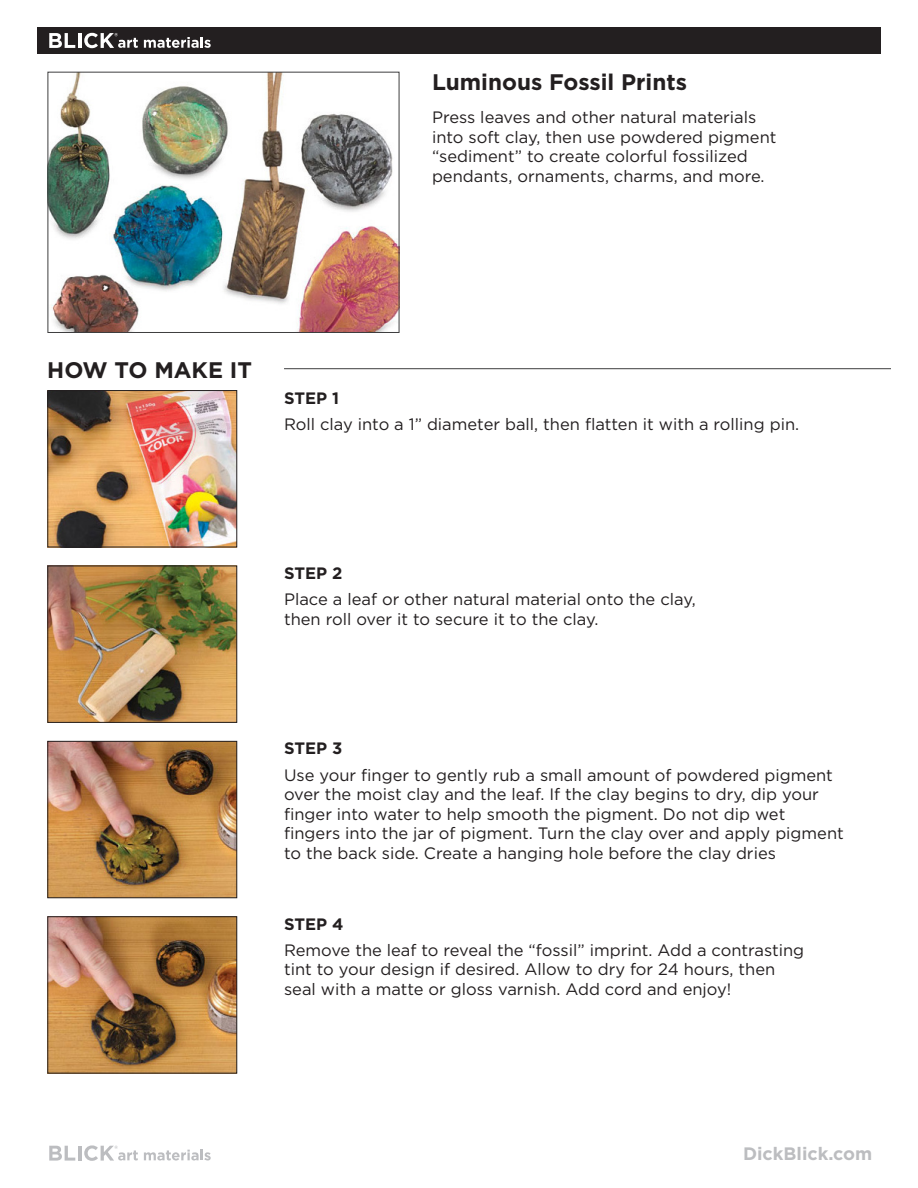
<style>
.page{position:relative;width:918px;height:1188px;background:#fff}
.page>*{position:absolute;margin:0;border:0;box-sizing:border-box;transform-origin:0 0}
.t1{font:700 22.5px "Gotham";color:#231f20}
.t2{font:700 18px "Gotham";color:#bcbdc0}
.Step_Instructions{font:16.5px/19.5px "Gotham";color:#231f20}
.Step_Instructions-2{font:700 16.5px "Gotham";color:#231f20}
</style>
<div class="page">
<svg style="left:49px;top:1146px;width:26px;height:15px"></svg>
<hr style="left:78px;top:1146px;width:3px;height:15px;background:#bcbdc0">
<svg style="left:144px;top:1150px;width:67px;height:11px"></svg>
<svg style="left:84px;top:1145px;width:54px;height:16px"></svg>
<div style="left:37px;top:27px;width:844px;height:27px;background:#231f20"></div>
<svg style="left:49px;top:33px;width:26px;height:15px"></svg>
<hr style="left:78px;top:33px;width:3px;height:15px;background:#fff">
<svg style="left:144px;top:37px;width:67px;height:11px"></svg>
<svg style="left:84px;top:33px;width:54px;height:15px"></svg>
<img style="left:50px;top:74px;width:347px;height:257px">
<div style="left:48px;top:72px;width:351px;height:261px;border:1px solid #3e3e3f"></div>
<hr style="left:284px;top:368px;width:607px;height:1px;background:#3e3e3f">
<img style="left:50px;top:392px;width:185px;height:153px">
<div style="left:48px;top:390px;width:189px;height:157px;border:1px solid #231f20"></div>
<img style="left:50px;top:743px;width:185px;height:153px">
<div style="left:48px;top:741px;width:189px;height:157px;border:1px solid #231f20"></div>
<img style="left:50px;top:568px;width:185px;height:153px">
<div style="left:48px;top:566px;width:189px;height:157px;border:1px solid #231f20"></div>
<img style="left:50px;top:919px;width:185px;height:152px">
<p class="t1" style="left:432px;top:67px;width:257px">Luminous Fossil Prints</p>
<p class="Step_Instructions" style="left:432px;top:107px;width:346px">Press leaves and other natural materials into soft clay, then use powdered pigment “sediment” to create colorful fossilized pendants, ornaments, charms, and more.</p>
<p class="t1" style="left:47px;top:355px;width:206px">HOW TO MAKE IT</p>
<p class="Step_Instructions-2" style="left:284px;top:387px;width:56px">STEP 1</p>
<p class="Step_Instructions" style="left:284px;top:414px;width:517px">Roll clay into a 1” diameter ball, then flatten it with a rolling pin.</p>
<p class="Step_Instructions-2" style="left:284px;top:562px;width:60px">STEP 2</p>
<p class="Step_Instructions" style="left:284px;top:589px;width:413px">Place a leaf or other natural material onto the clay, then roll over it to secure it to the clay.</p>
<p class="Step_Instructions-2" style="left:284px;top:738px;width:60px">STEP 3</p>
<p class="Step_Instructions" style="left:284px;top:765px;width:561px">Use your finger to gently rub a small amount of powdered pigment over the moist clay and the leaf. If the clay begins to dry, dip your finger into water to help smooth the pigment. Do not dip wet fingers into the jar of pigment. Turn the clay over and apply pigment to the back side. Create a hanging hole before the clay dries</p>
<p class="Step_Instructions-2" style="left:284px;top:913px;width:61px">STEP 4</p>
<p class="Step_Instructions" style="left:284px;top:940px;width:522px">Remove the leaf to reveal the “fossil” imprint. Add a contrasting tint to your design if desired. Allow to dry for 24 hours, then seal with a matte or gloss varnish. Add cord and enjoy!</p>
<p class="t2" style="left:743px;top:1142px;width:131px">DickBlick.com</p>
</div>
